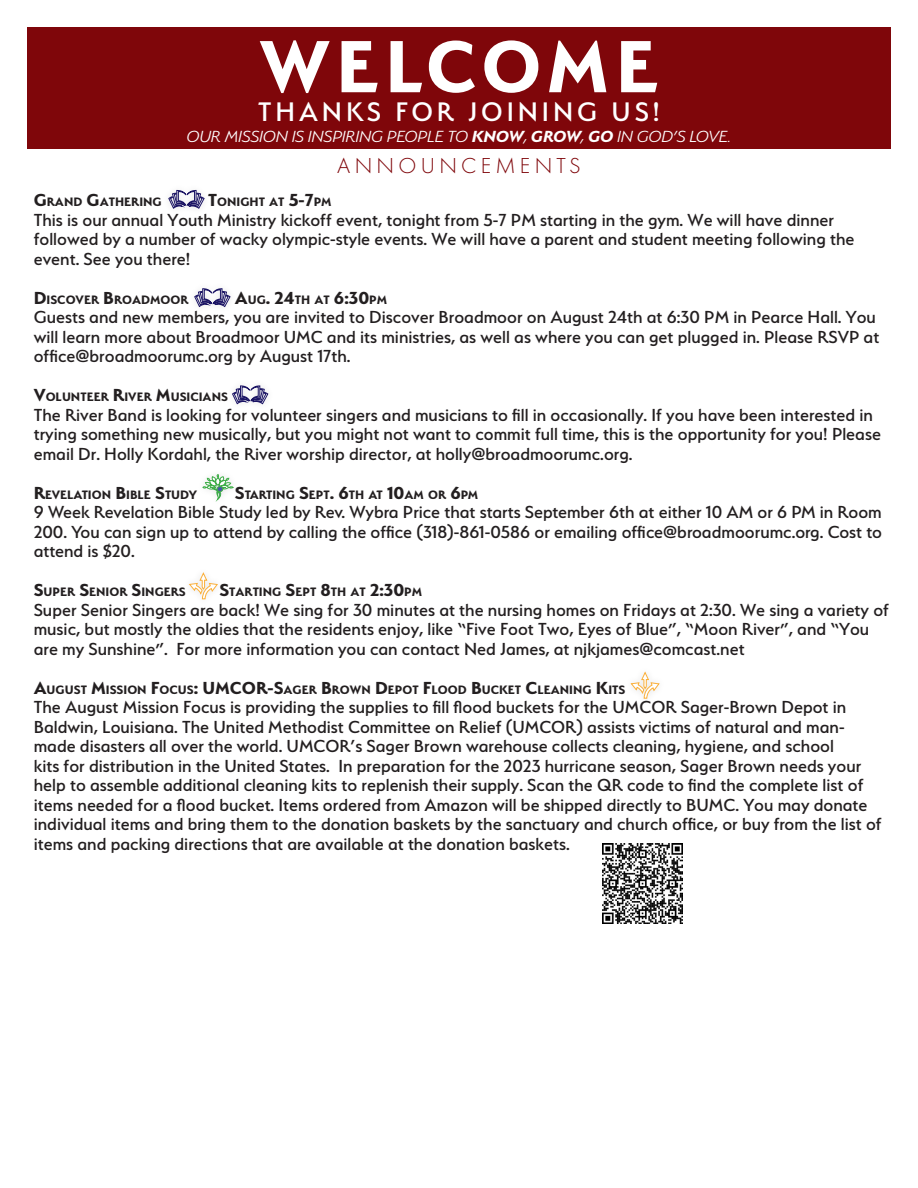
<style>
.page{position:relative;width:918px;height:1188px;background:#fff}
.page>*{position:absolute;margin:0;border:0;box-sizing:border-box;transform-origin:0 0}
.Main{font:700 82.5px "Serenity";letter-spacing:.07em;color:#fff}
.Secondary{font:500 30px "Serenity";letter-spacing:.13em;color:#fff}
.Main_Head{font:300 22.5px "Futura PT";letter-spacing:.19em;color:#7f060a}
.BODY_TEXT{font:500 19.5px/19.5px "Serenity";color:#231f20}
.BODY_TEXT-2{font:700 19.5px "Serenity";color:#231f20}
.Secondary-2{font:italic 300 18px "Serenity";color:#fff}
.BODY_TEXT-3{font:700 13.65px "Serenity";color:#231f20}
.s1{font-weight:700}
.s2{font-size:19.5px}
.s3{font-size:13.65px}
</style>
<div class="page">
<div style="left:27px;top:27px;width:864px;height:121px;background:#7f060a"></div>
<svg style="left:630px;top:671px;width:30px;height:28px"></svg>
<svg style="left:202px;top:474px;width:32px;height:28px"></svg>
<svg style="left:232px;top:385px;width:37px;height:20px"></svg>
<svg style="left:194px;top:288px;width:37px;height:20px"></svg>
<svg style="left:168px;top:189px;width:37px;height:20px"></svg>
<svg style="left:188px;top:572px;width:30px;height:28px"></svg>
<img style="left:603px;top:843px;width:80px;height:80px">
<p class="Main" style="left:260px;top:20px;width:400px">WELCOME</p>
<p class="Secondary" style="left:258px;top:95px;width:403px">THANKS FOR JOINING US!</p>
<p class="Secondary-2" style="left:187px;top:127px;width:546px">OUR MISSION IS INSPIRING PEOPLE TO <span class="s1">KNOW</span>, <span class="s1">GROW</span>, <span class="s1">GO</span> IN GOD’S LOVE.</p>
<p class="Main_Head" style="left:337px;top:153px;width:245px">ANNOUNCEMENTS</p>
<p class="BODY_TEXT-3" style="left:34px;top:195px;width:128px"><span class="s2">G</span>RAND <span class="s2">G</span>ATHERING</p>
<p class="BODY_TEXT-3" style="left:208px;top:195px;width:125px"><span class="s2">T</span>ONIGHT AT <span class="s2">5-7</span>PM</p>
<p class="BODY_TEXT" style="left:34px;top:210px;width:822px">This is our annual Youth Ministry kickoff event, tonight from 5-7 PM starting in the gym. We will have dinner followed by a number of wacky olympic-style events. We will have a parent and student meeting following the event. See you there!</p>
<p class="BODY_TEXT-3" style="left:34px;top:292px;width:156px"><span class="s2">D</span>ISCOVER <span class="s2">B</span>ROADMOOR</p>
<p class="BODY_TEXT-2" style="left:235px;top:287px;width:154px">A<span class="s3">UG</span>. 24<span class="s3">TH AT</span> 6:30<span class="s3">PM</span></p>
<p class="BODY_TEXT" style="left:34px;top:308px;width:847px">Guests and new members, you are invited to Discover Broadmoor on August 24th at 6:30 PM in Pearce Hall. You will learn more about Broadmoor UMC and its ministries, as well as where you can get plugged in. Please RSVP at office@broadmoorumc.org by August 17th.</p>
<p class="BODY_TEXT-3" style="left:34px;top:390px;width:196px"><span class="s2">V</span>OLUNTEER <span class="s2">R</span>IVER <span class="s2">M</span>USICIANS</p>
<p class="BODY_TEXT" style="left:34px;top:405px;width:849px">The River Band is looking for volunteer singers and musicians to fill in occasionally. If you have been interested in trying something new musically, but you might not want to commit full time, this is the opportunity for you! Please email Dr. Holly Kordahl, the River worship director, at holly@broadmoorumc.org.</p>
<p class="BODY_TEXT-3" style="left:34px;top:487px;width:165px"><span class="s2">R</span>EVELATION <span class="s2">B</span>IBLE <span class="s2">S</span>TUDY</p>
<p class="BODY_TEXT-3" style="left:235px;top:487px;width:245px"><span class="s2">S</span>TARTING <span class="s2">S</span>EPT<span class="s2">. 6</span>TH AT <span class="s2">10</span>AM OR <span class="s2">6</span>PM</p>
<p class="BODY_TEXT" style="left:34px;top:503px;width:850px;text-align:justify">9 Week Revelation Bible Study led by Rev. Wybra Price that starts September 6th at either 10 AM or 6 PM in Room 200. You can sign up to attend by calling the office (318)-861-0586 or emailing office@broadmoorumc.org. Cost to attend is $20.</p>
<p class="BODY_TEXT-3" style="left:34px;top:585px;width:154px"><span class="s2">S</span>UPER <span class="s2">S</span>ENIOR <span class="s2">S</span>INGERS</p>
<p class="BODY_TEXT-3" style="left:220px;top:585px;width:204px"><span class="s2">S</span>TARTING <span class="s2">S</span>EPT <span class="s2">8</span>TH AT <span class="s2">2:30</span>PM</p>
<p class="BODY_TEXT" style="left:34px;top:600px;width:857px">Super Senior Singers are back! We sing for 30 minutes at the nursing homes on Fridays at 2:30. We sing a variety of music, but mostly the oldies that the residents enjoy, like “Five Foot Two, Eyes of Blue”, “Moon River”, and “You are my Sunshine”. For more information you can contact Ned James, at njkjames@comcast.net</p>
<p class="BODY_TEXT-3" style="left:34px;top:682px;width:183px"><span class="s2">A</span>UGUST <span class="s2">M</span>ISSION <span class="s2">F</span>OCUS<span class="s2">: UMCOR</span></p>
<p class="BODY_TEXT-3" style="left:268px;top:682px;width:359px"><span class="s2">-S</span>AGER <span class="s2">B</span>ROWN <span class="s2">D</span>EPOT <span class="s2">F</span>LOOD <span class="s2">B</span>UCKET <span class="s2">C</span>LEANING <span class="s2">K</span>ITS</p>
<p class="BODY_TEXT" style="left:34px;top:698px;width:849px">The August Mission Focus is providing the supplies to fill flood buckets for the UMCOR Sager-Brown Depot in Baldwin, Louisiana. The United Methodist Committee on Relief (UMCOR) assists victims of natural and man&shy;made disasters all over the world. UMCOR’s Sager Brown warehouse collects cleaning, hygiene, and school<br>kits for distribution in the United States. In preparation for the 2023 hurricane season, Sager Brown needs your help to assemble additional cleaning kits to replenish their supply. Scan the QR code to find the complete list of items needed for a flood bucket. Items ordered from Amazon will be shipped directly to BUMC. You may donate individual items and bring them to the donation baskets by the sanctuary and church office, or buy from the list of items and packing directions that are available at the donation baskets.</p>
</div>
